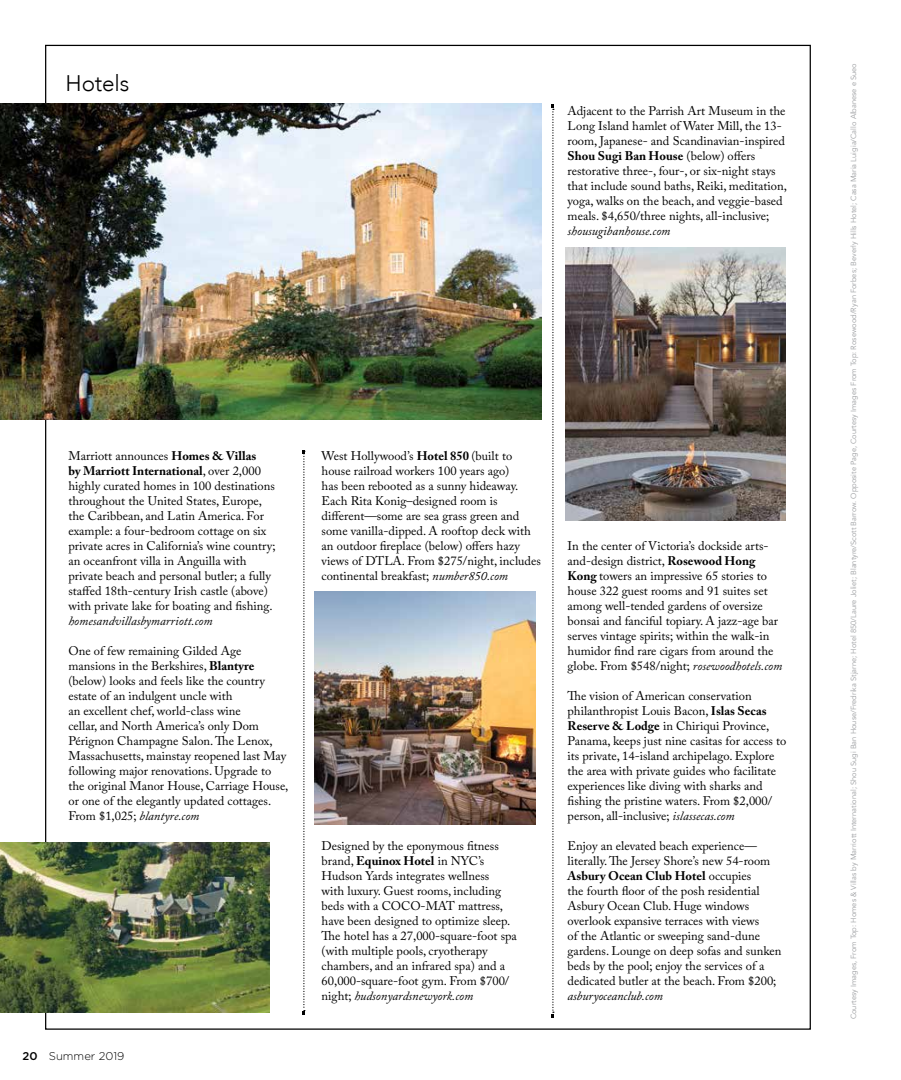
<style>
.page{position:relative;width:901px;height:1080px;background:#fff}
.page>*{position:absolute;margin:0;border:0;box-sizing:border-box;transform-origin:0 0}
.t1{font:66.25px "Tall Films Expanded";color:#000}
.t2{font:300 22.5px "Avenir";letter-spacing:-.005em;color:#000}
.t3{font:12.5px/15px "Adobe Caslon Pro";color:#000}
.t4{font:italic 12.5px "Adobe Caslon Pro";color:#000}
.t5{font:300 11.25px "Gotham Rounded";color:#000}
.t6{font:7.5px "Avenir";color:#9d9fa2}
.s1{font-weight:700}
.s2{font-style:italic}
.s3{font-weight:500}
</style>
<div class="page">
<svg style="left:552px;top:109px;width:1px;height:904px"></svg>
<svg style="left:303px;top:451px;width:2px;height:560px"></svg>
<img style="left:0;top:103px;width:541px;height:317px">
<img style="left:314px;top:591px;width:221px;height:234px">
<img style="left:0;top:842px;width:269px;height:170px">
<img style="left:565px;top:248px;width:220px;height:273px">
<h2 class="t2" style="left:66px;top:70px;width:65px">Hotels</h2>
<h1 class="t1" style="left:548px;top:78px;width:11px">•</h1>
<p class="t3" style="left:567px;top:104px;width:221px">Adjacent to the Parrish Art Museum in the Long Island hamlet of Water Mill, the 13- room, Japanese- and Scandinavian-inspired <span class="s1">Shou Sugi Ban House</span> (below) offers restorative three-, four-, or six-night stays that include sound baths, Reiki, meditation, yoga, walks on the beach, and veggie-based meals. $4,650/three nights, all-inclusive;</p>
<p class="t4" style="left:567px;top:224px;width:104px">shousugibanhouse.com</p>
<p class="t3" style="left:68px;top:448px;width:209px">Marriott announces <span class="s1">Homes &amp; Villas<br>by Marriott International</span>, over 2,000 highly curated homes in 100 destinations throughout the United States, Europe, the Caribbean, and Latin America. For example: a four-bedroom cottage on six private acres in California’s wine country; an oceanfront villa in Anguilla with private beach and personal butler; a fully staffed 18th-century Irish castle (above) with private lake for boating and fishing.</p>
<p class="t4" style="left:68px;top:613px;width:145px">homesandvillasbymarriott.com</p>
<p class="t3" style="left:68px;top:643px;width:221px">One of few remaining Gilded Age mansions in the Berkshires, <span class="s1">Blantyre </span>(below) looks and feels like the country estate of an indulgent uncle with<br>an excellent chef, world-class wine<br>cellar, and North America’s only Dom Pérignon Champagne Salon. The Lenox, Massachusetts, mainstay reopened last May following major renovations. Upgrade to the original Manor House, Carriage House, or one of the elegantly updated cottages.<br>From $1,025; <span class="s2">blantyre.com</span></p>
<h1 class="t1" style="left:299px;top:424px;width:11px">•</h1>
<p class="t5" style="left:22px;top:1049px;width:103px"><span class="s3">20</span> Summer 2019</p>
<h1 class="t1" style="left:299px;top:984px;width:11px">•</h1>
<p class="t3" style="left:321px;top:448px;width:220px">West Hollywood’s <span class="s1">Hotel 850</span> (built to house railroad workers 100 years ago)<br>has been rebooted as a sunny hideaway.<br>Each Rita Konig–designed room is different—some are sea grass green and some vanilla-dipped. A rooftop deck with an outdoor fireplace (below) offers hazy views of DTLA. From $275/night, includes continental breakfast; <span class="s2">number850.com</span></p>
<p class="t3" style="left:321px;top:838px;width:197px">Designed by the eponymous fitness brand, <span class="s1">Equinox Hotel</span> in NYC’s Hudson Yards integrates wellness<br>with luxury. Guest rooms, including beds with a COCO-MAT mattress, have been designed to optimize sleep.<br>The hotel has a 27,000-square-foot spa (with multiple pools, cryotherapy chambers, and an infrared spa) and a 60,000-square-foot gym. From $700/ night; <span class="s2">hudsonyardsnewyork.com</span></p>
<h1 class="t1" style="left:547px;top:987px;width:11px">•</h1>
<p class="t3" style="left:567px;top:539px;width:216px">In the center of Victoria’s dockside arts&shy;and-design district, <span class="s1">Rosewood Hong Kong</span> towers an impressive 65 stories to house 322 guest rooms and 91 suites set among well-tended gardens of oversize bonsai and fanciful topiary. A jazz-age bar serves vintage spirits; within the walk-in humidor find rare cigars from around the globe. From $548/night; <span class="s2">rosewoodhotels.com</span></p>
<p class="t3" style="left:567px;top:689px;width:220px">The vision of American conservation philanthropist Louis Bacon, <span class="s1">Islas Secas Reserve &amp; Lodge</span> in Chiriqui Province, Panama, keeps just nine casitas for access to its private, 14-island archipelago. Explore the area with private guides who facilitate experiences like diving with sharks and fishing the pristine waters. From $2,000/ person, all-inclusive; <span class="s2">islassecas.com</span></p>
<p class="t3" style="left:567px;top:839px;width:215px">Enjoy an elevated beach experience— literally. The Jersey Shore’s new 54-room <span class="s1">Asbury Ocean Club Hotel</span> occupies<br>the fourth floor of the posh residential Asbury Ocean Club. Huge windows overlook expansive terraces with views<br>of the Atlantic or sweeping sand-dune gardens. Lounge on deep sofas and sunken beds by the pool; enjoy the services of a dedicated butler at the beach. From $200;</p>
<p class="t4" style="left:567px;top:989px;width:97px">asburyoceanclub.com</p>
<p class="t6" style="left:848px;top:1019px;width:958px;rotate:-90deg">Courtesy Images, From Top: Homes &amp; Villas by Marriott International; Shou Sugi Ban House/Fredrika Stjarne; Hotel 850/Laure Joliet; Blantyre/Scott Barrow. Opposite Page, Courtesy Images From Top: Rosewood/Ryan Forbes; Beverly Hills Hotel; Casa Maria Luigia/Callo Albanese e Sueo</p>
</div>
